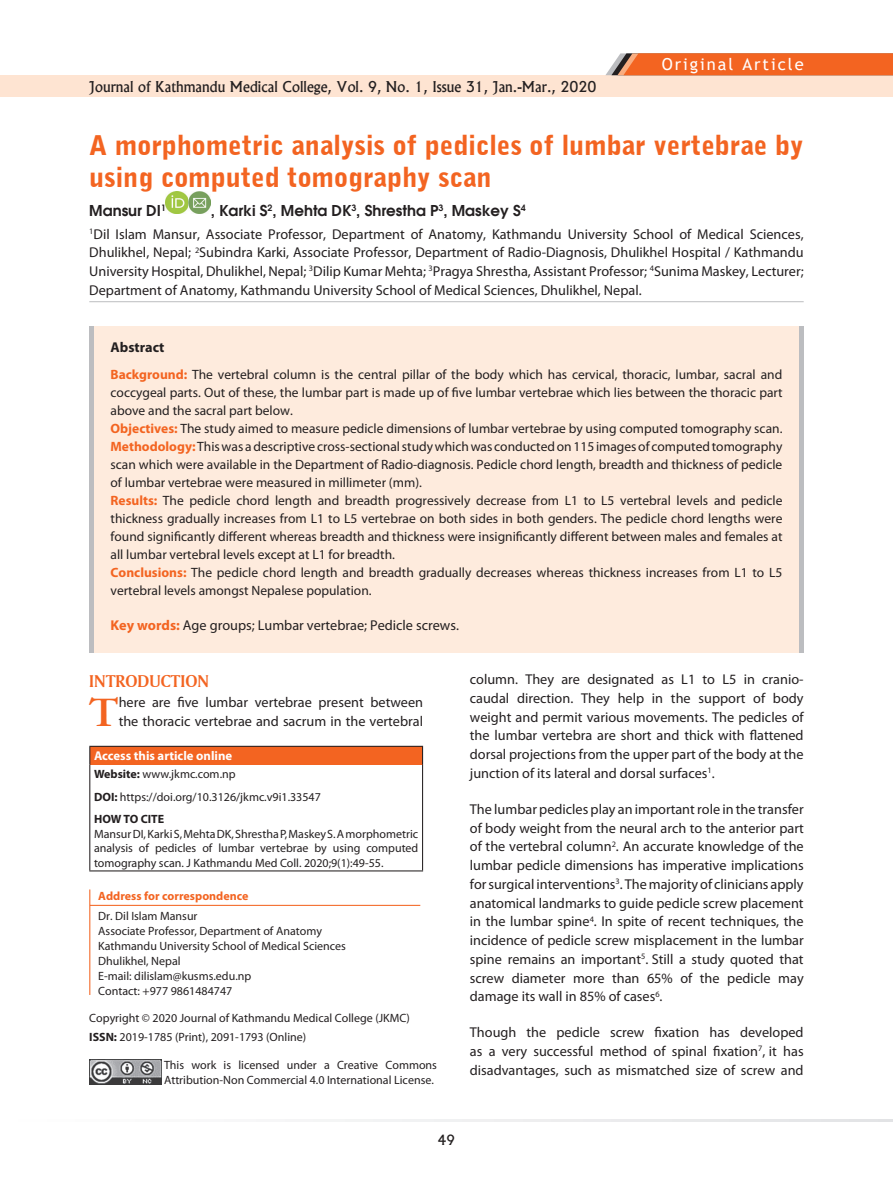
<style>
.page{position:relative;width:893px;height:1191px;background:#fff}
.page>*{position:absolute;margin:0;border:0;box-sizing:border-box;transform-origin:0 0}
.t1{font:700 44.7px "American Garamond BT";color:#f36421}
.t2{font:900 27px/32.4px "Bell Gothic BT";color:#f36421}
.t3{font:18px "Amerigo BT Bold A";color:#f36421}
.t4{font:16.5px "Trebuchet MS";letter-spacing:.12em;color:#fff}
.t5{font:600 15px "Avant Garde";color:#231f20}
.t6{font:14.25px/18.8px "Myriad Pro";color:#231f20;text-align:justify}
.t7{font:14.25px "Alaska";color:#231f20}
.t8{font:700 14.25px "Myriad Pro";color:#231f20}
.t9{font:13.5px/18px "Myriad Pro";color:#231f20}
.t10{font:13.5px "Alaska";color:#231f20}
.t11{font:700 12.75px "Myriad Pro";color:#fff}
.t12{font:12px/15px "Myriad Pro";color:#231f20}
.t13{font:700 12px "Myriad Pro";color:#f36421}
.s1{font-weight:700;color:#f36421}
.s2{font-weight:700}
</style>
<div class="page">
<div style="left:0;top:75px;width:893px;height:22px;background:#fee4d2"></div>
<svg style="left:606px;top:53px;width:287px;height:22px;background:#ed6a2d"></svg>
<svg style="left:313px;top:1119px;width:580px;height:2px"></svg>
<div style="left:89px;top:326px;width:715px;height:326px;background:#feebdd"></div>
<div style="left:89px;top:326px;width:5px;height:326px;background:#bcbdc0"></div>
<div style="left:799px;top:326px;width:5px;height:326px;background:#bcbdc0"></div>
<hr style="left:89px;top:889px;width:1px;height:106px;background:#f36421">
<hr style="left:90px;top:904px;width:330px;height:2px;background:#f36421">
<hr style="left:89px;top:301px;width:715px;height:1px;background:#bcbdc0">
<img style="left:166px;top:191px;width:45px;height:23px">
<div style="left:90px;top:746px;width:333px;height:18px;background:#f36421"></div>
<hr style="left:89px;top:746px;width:334px;height:1px;background:#231f20">
<svg style="left:89px;top:747px;width:1px;height:17px"></svg>
<svg style="left:422px;top:747px;width:1px;height:17px"></svg>
<hr style="left:89px;top:764px;width:1px;height:106px;background:#231f20">
<hr style="left:422px;top:764px;width:1px;height:106px;background:#231f20">
<hr style="left:89px;top:870px;width:334px;height:1px;background:#231f20">
<img style="left:89px;top:1059px;width:72px;height:25px">
<p class="t7" style="left:89px;top:77px;width:509px">Journal of Kathmandu Medical College, Vol. 9, No. 1, Issue 31, Jan.-Mar., 2020</p>
<p class="t4" style="left:662px;top:54px;width:143px">Original Article</p>
<h2 class="t2" style="left:89px;top:128px;width:716px">A morphometric analysis of pedicles of lumbar vertebrae by using computed tomography scan</h2>
<p class="t5" style="left:89px;top:200px;width:78px">Mansur DI<sup>1</sup></p>
<p class="t5" style="left:211px;top:200px;width:316px">, Karki S<sup>2</sup>, Mehta DK<sup>3</sup>, Shrestha P<sup>3</sup>, Maskey S<sup>4</sup></p>
<p class="t6" style="left:89px;top:224px;width:716px"><sup>1</sup>Dil Islam Mansur, Associate Professor, Department of Anatomy, Kathmandu University School of Medical Sciences, Dhulikhel, Nepal; <sup>2</sup>Subindra Karki, Associate Professor, Department of Radio-Diagnosis, Dhulikhel Hospital / Kathmandu University Hospital, Dhulikhel, Nepal; <sup>3</sup>Dilip Kumar Mehta; <sup>3</sup>Pragya Shrestha, Assistant Professor; <sup>4</sup>Sunima Maskey, Lecturer; Department of Anatomy, Kathmandu University School of Medical Sciences, Dhulikhel, Nepal.</p>
<p class="t8" style="left:111px;top:338px;width:55px">Abstract</p>
<p class="t9" style="left:111px;top:365px;width:673px"><span class="s1">Background:</span> The vertebral column is the central pillar of the body which has cervical, thoracic, lumbar, sacral and coccygeal parts. Out of these, the lumbar part is made up of five lumbar vertebrae which lies between the thoracic part above and the sacral part below.<br><span class="s1">Objectives:</span> The study aimed to measure pedicle dimensions of lumbar vertebrae by using computed tomography scan.<br><span class="s1">Methodology:</span> This was a descriptive cross-sectional study which was conducted on 115 images of computed tomography scan which were available in the Department of Radio-diagnosis. Pedicle chord length, breadth and thickness of pedicle of lumbar vertebrae were measured in millimeter (mm).<br><span class="s1">Results:</span> The pedicle chord length and breadth progressively decrease from L1 to L5 vertebral levels and pedicle thickness gradually increases from L1 to L5 vertebrae on both sides in both genders. The pedicle chord lengths were found significantly different whereas breadth and thickness were insignificantly different between males and females at all lumbar vertebral levels except at L1 for breadth.<br><span class="s1">Conclusions:</span> The pedicle chord length and breadth gradually decreases whereas thickness increases from L1 to L5 vertebral levels amongst Nepalese population.</p>
<p class="t6" style="left:111px;top:616px;width:350px"><span class="s1">Key words:</span> Age groups; Lumbar vertebrae; Pedicle screws.</p>
<p class="t3" style="left:89px;top:670px;width:121px">INTRODUCTION</p>
<h1 class="t1" style="left:89px;top:685px;width:31px">T</h1>
<p class="t6" style="left:119px;top:693px;width:306px">here are five lumbar vertebrae present between the thoracic vertebrae and sacrum in the vertebral</p>
<p class="t11" style="left:94px;top:747px;width:140px">Access this article online</p>
<p class="t12" style="left:94px;top:762px;width:228px;line-height:23px"><span class="s2">Website:</span> www.jkmc.com.np<br><span class="s2">DOI:</span> https://doi.org/10.3126/jkmc.v9i1.33547<br><span class="s2">HOW TO CITE</span></p>
<p class="t12" style="left:94px;top:826px;width:326px;line-height:14.4px;text-align:justify">Mansur DI, Karki S, Mehta DK, Shrestha P, Maskey S. A morphometric analysis of pedicles of lumbar vertebrae by using computed tomography scan. J Kathmandu Med Coll. 2020;9(1):49-55.</p>
<p class="t13" style="left:98px;top:888px;width:152px">Address for correspondence</p>
<p class="t12" style="left:98px;top:908px;width:249px">Dr. Dil Islam Mansur<br>Associate Professor, Department of Anatomy<br>Kathmandu University School of Medical Sciences<br>Dhulikhel, Nepal<br>E-mail: dilislam@kusms.edu.np<br>Contact: +977 9861484747</p>
<p class="t12" style="left:89px;top:1008px;width:322px;line-height:19.2px">Copyright © 2020 Journal of Kathmandu Medical College (JKMC)<br><span class="s2">ISSN:</span> 2019-1785 (Print), 2091-1793 (Online)</p>
<p class="t12" style="left:164px;top:1057px;width:274px">This work is licensed under a Creative Commons<br>Attribution-Non Commercial 4.0 International License.</p>
<p class="t6" style="left:470px;top:670px;width:335px">column. They are designated as L1 to L5 in cranio&shy;caudal direction. They help in the support of body weight and permit various movements. The pedicles of the lumbar vertebra are short and thick with flattened dorsal projections from the upper part of the body at the junction of its lateral and dorsal surfaces<sup>1</sup>.</p>
<p class="t6" style="left:470px;top:799px;width:335px">The lumbar pedicles play an important role in the transfer of body weight from the neural arch to the anterior part of the vertebral column<sup>2</sup>. An accurate knowledge of the lumbar pedicle dimensions has imperative implications for surgical interventions<sup>3</sup>. The majority of clinicians apply anatomical landmarks to guide pedicle screw placement in the lumbar spine<sup>4</sup>. In spite of recent techniques, the incidence of pedicle screw misplacement in the lumbar spine remains an important<sup>5</sup>. Still a study quoted that screw diameter more than 65% of the pedicle may damage its wall in 85% of cases<sup>6</sup>.</p>
<p class="t6" style="left:470px;top:1022px;width:335px">Though the pedicle screw fixation has developed as a very successful method of spinal fixation<sup>7</sup>, it has disadvantages, such as mismatched size of screw and</p>
<p class="t10" style="left:438px;top:1131px;width:19px">49</p>
</div>
